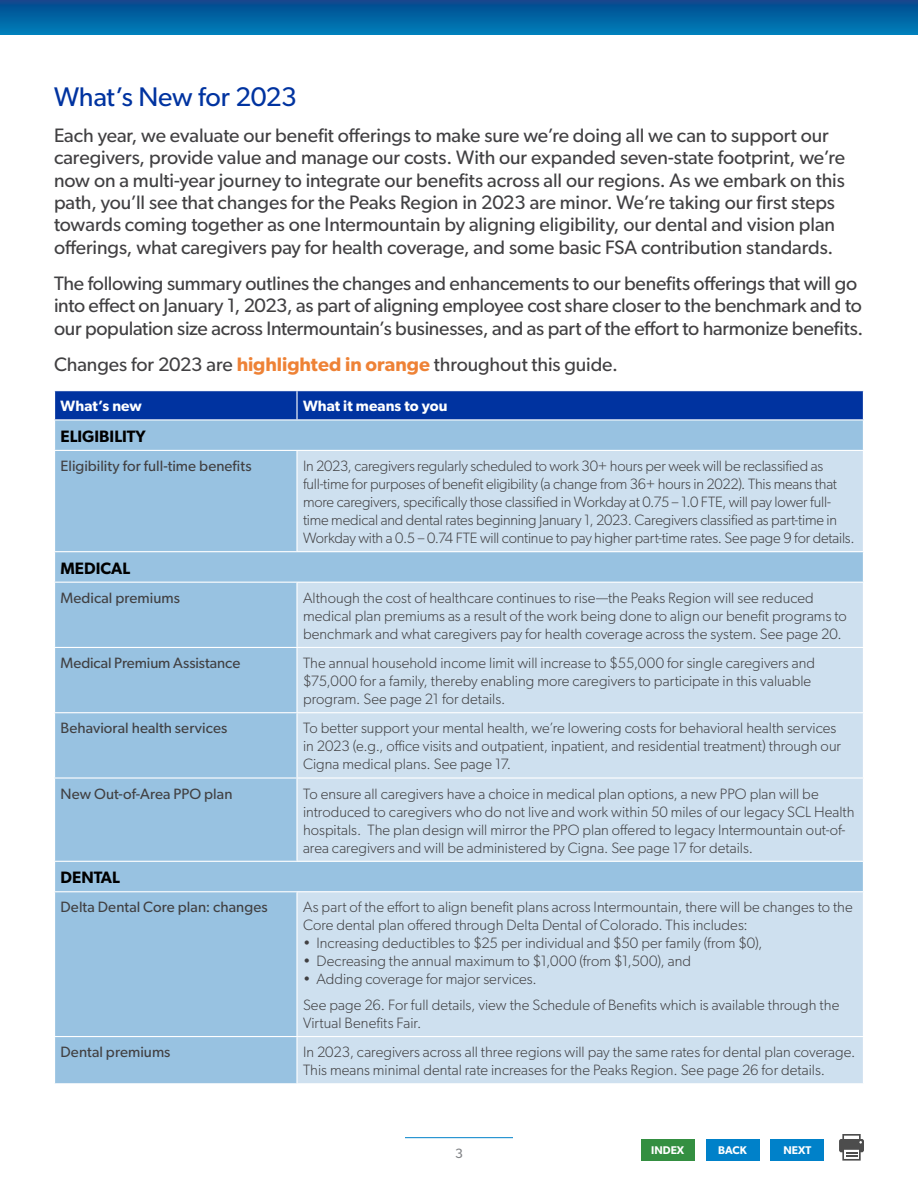
<style>
.page{position:relative;width:918px;height:1188px;background:#fff}
.page>*{position:absolute;margin:0;border:0;box-sizing:border-box;transform-origin:0 0}
.t1{font:27px "Gibson";letter-spacing:-.01em;color:#0033a0}
.t2{font:19.5px/22.5px "Gibson";letter-spacing:-.005em;color:#414042}
.t3{font:600 16.5px "Gibson";color:#000}
.t4{font:300 15px/18px "Gibson";color:#414042}
.t5{font:15px "Gibson";letter-spacing:.005em;color:#414042}
.t6{font:600 15px "Gibson";letter-spacing:.005em;color:#fff}
.t7{font:13.5px "Gibson";color:#808285}
.t8{font:600 11.25px "Gibson";color:#fff}
.s1{font-weight:600;color:#ee8236}
</style>
<div class="page">
<hr style="left:405px;top:1137px;width:108px;height:1px;background:#0081c9">
<div style="left:641px;top:1139px;width:54px;height:22px;background:#348f41"></div>
<div style="left:706px;top:1139px;width:53px;height:22px;background:#0081c9"></div>
<div style="left:770px;top:1139px;width:54px;height:22px;background:#0081c9"></div>
<svg style="left:839px;top:1134px;width:25px;height:27px"></svg>
<svg style="left:0;top:0;width:918px;height:35px"></svg>
<div style="left:55px;top:420px;width:808px;height:663px;background:#98c2e1"></div>
<svg style="left:297px;top:451px;width:566px;height:632px;fill:#cee0ef"></svg>
<div style="left:54px;top:391px;width:810px;height:28px;background:#0033a0"></div>
<hr style="left:54px;top:450px;width:243px;height:1px;background:#fff">
<hr style="left:297px;top:450px;width:567px;height:1px;background:#fff">
<hr style="left:296px;top:451px;width:2px;height:100px;background:#fff">
<hr style="left:54px;top:551px;width:243px;height:1px;background:#fff">
<hr style="left:297px;top:551px;width:567px;height:1px;background:#fff">
<hr style="left:54px;top:582px;width:243px;height:1px;background:#fff">
<hr style="left:297px;top:582px;width:567px;height:1px;background:#fff">
<hr style="left:296px;top:583px;width:2px;height:64px;background:#fff">
<hr style="left:54px;top:647px;width:243px;height:1px;background:#fff">
<hr style="left:297px;top:647px;width:567px;height:1px;background:#fff">
<hr style="left:296px;top:648px;width:2px;height:64px;background:#fff">
<hr style="left:54px;top:712px;width:243px;height:1px;background:#fff">
<hr style="left:297px;top:712px;width:567px;height:1px;background:#fff">
<hr style="left:296px;top:713px;width:2px;height:64px;background:#fff">
<hr style="left:54px;top:777px;width:243px;height:2px;background:#fff">
<hr style="left:297px;top:777px;width:567px;height:2px;background:#fff">
<hr style="left:296px;top:779px;width:2px;height:82px;background:#fff">
<hr style="left:54px;top:861px;width:243px;height:1px;background:#fff">
<hr style="left:297px;top:861px;width:567px;height:1px;background:#fff">
<hr style="left:54px;top:891px;width:243px;height:1px;background:#fff">
<hr style="left:297px;top:891px;width:567px;height:1px;background:#fff">
<hr style="left:296px;top:892px;width:2px;height:144px;background:#fff">
<hr style="left:54px;top:1036px;width:243px;height:1px;background:#fff">
<hr style="left:297px;top:1036px;width:567px;height:1px;background:#fff">
<hr style="left:296px;top:1037px;width:2px;height:46px;background:#fff">
<h1 class="t1" style="left:54px;top:80px;width:244px">What’s New for 2023</h1>
<p class="t2" style="left:54px;top:123px;width:793px">Each year, we evaluate our benefit offerings to make sure we’re doing all we can to support our caregivers, provide value and manage our costs. With our expanded seven-state footprint, we’re now on a multi-year journey to integrate our benefits across all our regions. As we embark on this path, you’ll see that changes for the Peaks Region in 2023 are minor. We’re taking our first steps towards coming together as one Intermountain by aligning eligibility, our dental and vision plan offerings, what caregivers pay for health coverage, and some basic FSA contribution standards.</p>
<p class="t2" style="left:54px;top:272px;width:811px">The following summary outlines the changes and enhancements to our benefits offerings that will go into effect on January 1, 2023, as part of aligning employee cost share closer to the benchmark and to our population size across Intermountain’s businesses, and as part of the effort to harmonize benefits.</p>
<h2 class="t2" style="left:54px;top:352px;width:565px">Changes for 2023 are <span class="s1">highlighted in orange</span> throughout this guide.</h2>
<p class="t6" style="left:61px;top:397px;width:83px">What’s new</p>
<p class="t6" style="left:303px;top:397px;width:146px">What it means to you</p>
<p class="t3" style="left:61px;top:426px;width:87px">ELIGIBILITY</p>
<p class="t5" style="left:61px;top:457px;width:193px">Eligibility for full-time benefits</p>
<p class="t4" style="left:303px;top:457px;width:553px">In 2023, caregivers regularly scheduled to work 30+ hours per week will be reclassified as full-time for purposes of benefit eligibility (a change from 36+ hours in 2022). This means that more caregivers, specifically those classified in Workday at 0.75 – 1.0 FTE, will pay lower full&shy;time medical and dental rates beginning January 1, 2023. Caregivers classified as part-time in Workday with a 0.5 – 0.74 FTE will continue to pay higher part-time rates. See page 9 for details.</p>
<p class="t3" style="left:61px;top:558px;width:71px">MEDICAL</p>
<p class="t5" style="left:61px;top:589px;width:121px">Medical premiums</p>
<p class="t4" style="left:303px;top:588px;width:545px">Although the cost of healthcare continues to rise—the Peaks Region will see reduced medical plan premiums as a result of the work being done to align our benefit programs to benchmark and what caregivers pay for health coverage across the system. See page 20.</p>
<p class="t5" style="left:61px;top:654px;width:181px">Medical Premium Assistance</p>
<p class="t4" style="left:303px;top:654px;width:514px">The annual household income limit will increase to $55,000 for single caregivers and $75,000 for a family, thereby enabling more caregivers to participate in this valuable program. See page 21 for details.</p>
<p class="t5" style="left:61px;top:719px;width:168px">Behavioral health services</p>
<p class="t4" style="left:303px;top:719px;width:540px">To better support your mental health, we’re lowering costs for behavioral health services in 2023 (e.g., office visits and outpatient, inpatient, and residential treatment) through our<br>Cigna medical plans. See page 17.</p>
<p class="t5" style="left:61px;top:784px;width:173px">New Out-of-Area PPO plan</p>
<p class="t4" style="left:303px;top:784px;width:553px">To ensure all caregivers have a choice in medical plan options, a new PPO plan will be introduced to caregivers who do not live and work within 50 miles of our legacy SCL Health hospitals. The plan design will mirror the PPO plan offered to legacy Intermountain out-of&shy;area caregivers and will be administered by Cigna. See page 17 for details.</p>
<p class="t3" style="left:61px;top:868px;width:61px">DENTAL</p>
<p class="t5" style="left:61px;top:898px;width:209px">Delta Dental Core plan: changes</p>
<p class="t4" style="left:303px;top:898px;width:551px">As part of the effort to align benefit plans across Intermountain, there will be changes to the<br>Core dental plan offered through Delta Dental of Colorado. This includes:</p>
<p class="t4" style="left:303px;top:934px;width:461px">• Increasing deductibles to $25 per individual and $50 per family (from $0),</p>
<p class="t4" style="left:303px;top:952px;width:390px">• Decreasing the annual maximum to $1,000 (from $1,500), and</p>
<p class="t4" style="left:303px;top:966px;width:538px;line-height:25.5px">• Adding coverage for major services.<br>See page 26. For full details, view the Schedule of Benefits which is available through the</p>
<p class="t4" style="left:303px;top:1014px;width:120px">Virtual Benefits Fair.</p>
<p class="t5" style="left:61px;top:1043px;width:111px">Dental premiums</p>
<p class="t4" style="left:303px;top:1043px;width:554px">In 2023, caregivers across all three regions will pay the same rates for dental plan coverage.<br>This means minimal dental rate increases for the Peaks Region. See page 26 for details.</p>
<p class="t7" style="left:455px;top:1146px;width:9px">3</p>
<p class="t8" style="left:651px;top:1143px;width:34px">INDEX</p>
<p class="t8" style="left:718px;top:1143px;width:30px">BACK</p>
<p class="t8" style="left:783px;top:1143px;width:29px">NEXT</p>
</div>
